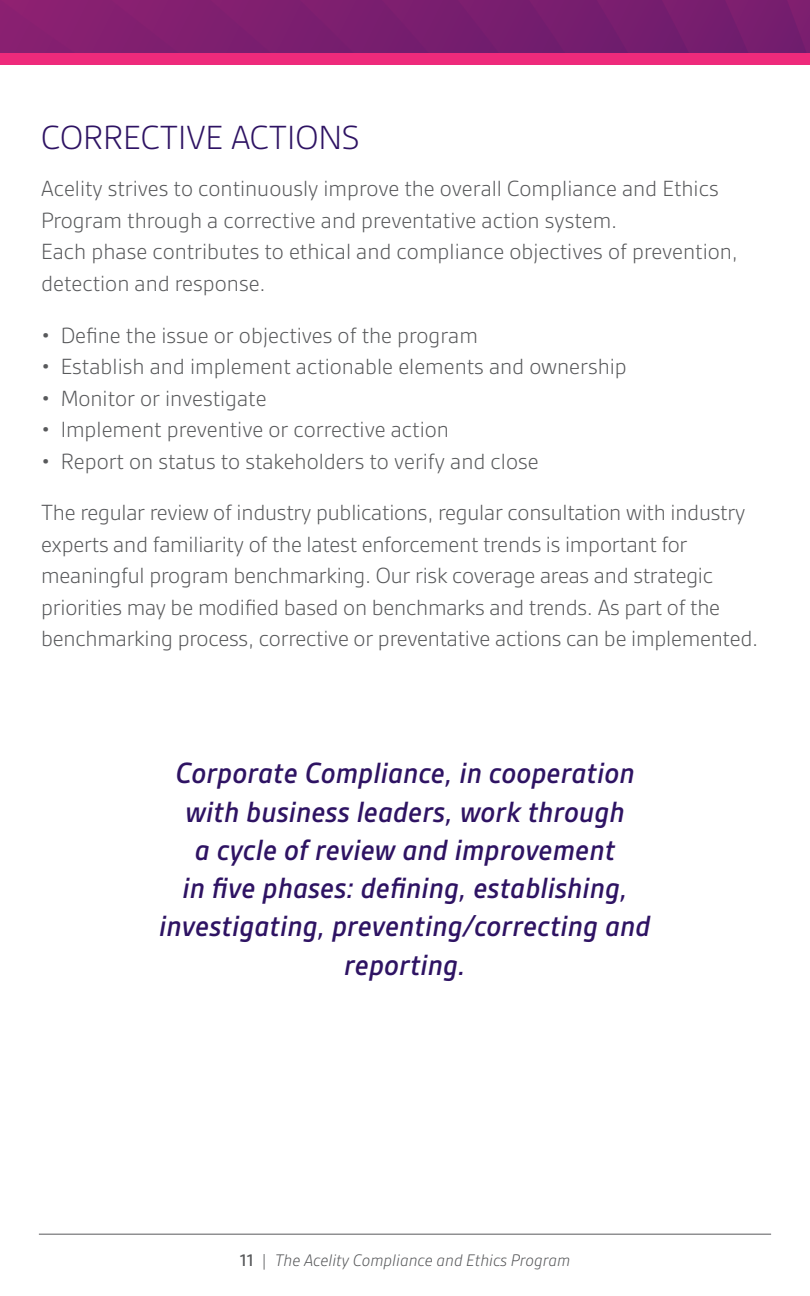
<style>
.page{position:relative;width:810px;height:1296px;background:#fff}
.page>*{position:absolute;margin:0;border:0;box-sizing:border-box;transform-origin:0 0}
.t1{font:300 36px "Gesta";color:#2e1363}
.t2{font:italic 500 31.5px/38.2px "Gesta";color:#2e1363;text-align:center}
.t3{font:300 23.62px/31.5px "Gesta";letter-spacing:-.01em;color:#58595b}
.t4{font:italic 300 18px "Gesta";color:#58595b}
.s1{font-weight:500;font-style:normal}
.s2{font-style:normal}
</style>
<div class="page">
<svg style="left:0;top:0;width:810px;height:53px"></svg>
<div style="left:0;top:53px;width:810px;height:12px;background:#ee2a7b"></div>
<hr style="left:39px;top:1234px;width:732px;height:1px;background:#58595b">
<p class="t1" style="left:41px;top:117px;width:320px">CORRECTIVE ACTIONS</p>
<p class="t3" style="left:41px;top:173px;width:679px">Acelity strives to continuously improve the overall Compliance and Ethics<br>Program through a corrective and preventative action system.</p>
<p class="t3" style="left:41px;top:236px;width:698px">Each phase contributes to ethical and compliance objectives of prevention, detection and response.</p>
<p class="t3" style="left:41px;top:319px;width:438px">• Define the issue or objectives of the program</p>
<p class="t3" style="left:41px;top:350px;width:587px">• Establish and implement actionable elements and ownership</p>
<p class="t3" style="left:41px;top:382px;width:227px">• Monitor or investigate</p>
<p class="t3" style="left:41px;top:413px;width:409px">• Implement preventive or corrective action</p>
<p class="t3" style="left:41px;top:445px;width:499px">• Report on status to stakeholders to verify and close</p>
<p class="t3" style="left:41px;top:497px;width:719px">The regular review of industry publications, regular consultation with industry experts and familiarity of the latest enforcement trends is important for meaningful program benchmarking. Our risk coverage areas and strategic priorities may be modified based on benchmarks and trends. As part of the benchmarking process, corrective or preventative actions can be implemented.</p>
<p class="t2" style="left:159px;top:754px;width:493px">Corporate Compliance, in cooperation with business leaders, work through<br>a cycle of review and improvement<br>in five phases: defining, establishing, investigating, preventing/correcting and reporting.</p>
<p class="t4" style="left:240px;top:1250px;width:332px"><span class="s1">11</span> <span class="s2">|</span> The Acelity Compliance and Ethics Program</p>
</div>
